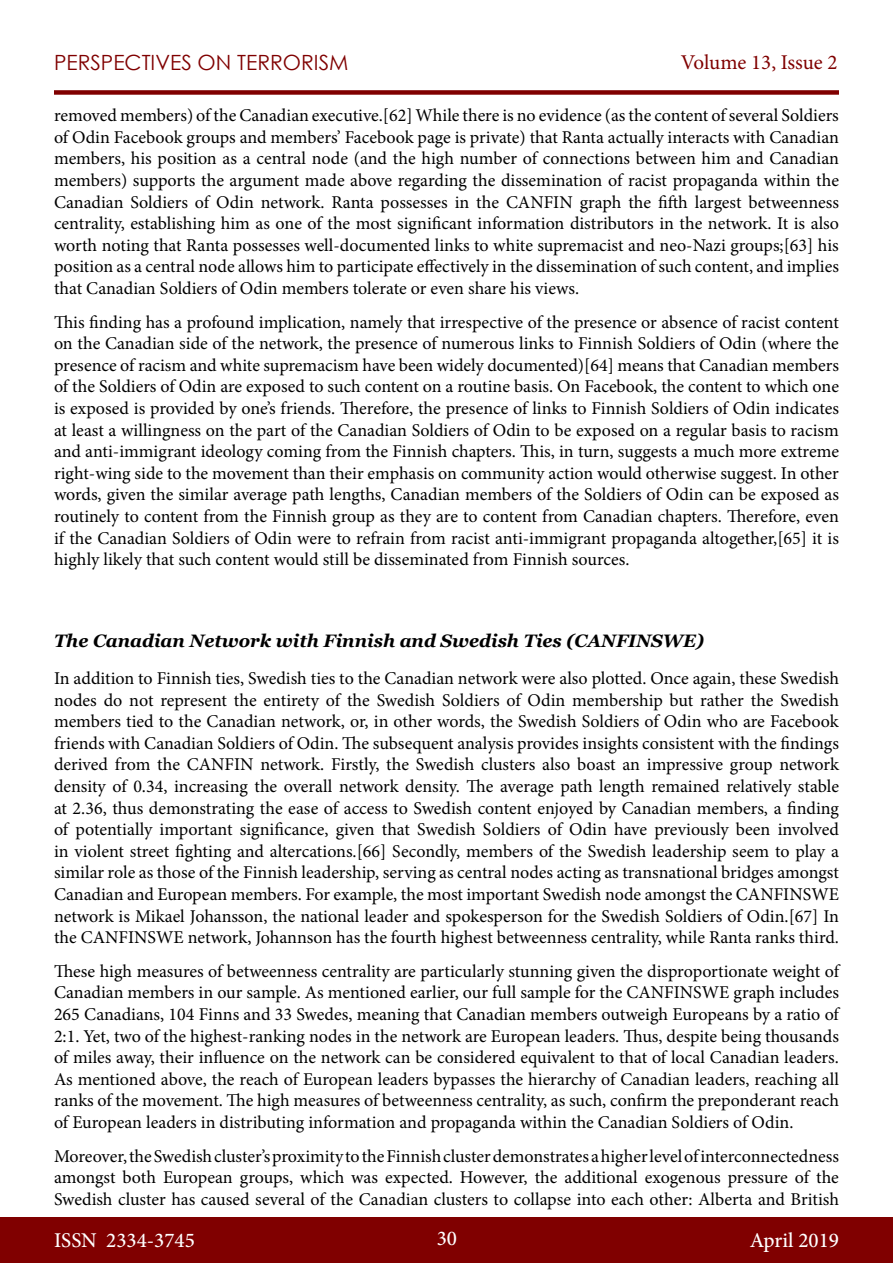
<style>
.page{position:relative;width:893px;height:1263px;background:#fff}
.page>*{position:absolute;margin:0;border:0;box-sizing:border-box;transform-origin:0 0}
.t1{font:500 21px "Minion Pro";color:#fff}
.t2{font:21px "Century Gothic";color:#800000}
.t3{font:21px "Minion Pro";letter-spacing:-.005em;color:#800000}
.t4{font:18px/21.6px "Minion Pro";color:#000;text-align:justify}
.t5{font:italic 700 18px "Georgia";color:#000}
</style>
<div class="page">
<div style="left:0;top:1217px;width:893px;height:46px;background:#800000"></div>
<div style="left:54px;top:90px;width:785px;height:5px;background:#800000"></div>
<p class="t2" style="left:54px;top:47px;width:296px">PERSPECTIVES ON TERRORISM</p>
<p class="t3" style="left:681px;top:48px;width:158px">Volume 13, Issue 2</p>
<p class="t4" style="left:54px;top:105px;width:787px">removed members) of the Canadian executive.[62] While there is no evidence (as the content of several Soldiers of Odin Facebook groups and members’ Facebook page is private) that Ranta actually interacts with Canadian members, his position as a central node (and the high number of connections between him and Canadian members) supports the argument made above regarding the dissemination of racist propaganda within the Canadian Soldiers of Odin network. Ranta possesses in the CANFIN graph the fifth largest betweenness centrality, establishing him as one of the most significant information distributors in the network. It is also worth noting that Ranta possesses well-documented links to white supremacist and neo-Nazi groups;[63] his position as a central node allows him to participate effectively in the dissemination of such content, and implies that Canadian Soldiers of Odin members tolerate or even share his views.</p>
<p class="t4" style="left:54px;top:311px;width:787px">This finding has a profound implication, namely that irrespective of the presence or absence of racist content on the Canadian side of the network, the presence of numerous links to Finnish Soldiers of Odin (where the presence of racism and white supremacism have been widely documented)[64] means that Canadian members of the Soldiers of Odin are exposed to such content on a routine basis. On Facebook, the content to which one is exposed is provided by one’s friends. Therefore, the presence of links to Finnish Soldiers of Odin indicates at least a willingness on the part of the Canadian Soldiers of Odin to be exposed on a regular basis to racism and anti-immigrant ideology coming from the Finnish chapters. This, in turn, suggests a much more extreme right-wing side to the movement than their emphasis on community action would otherwise suggest. In other words, given the similar average path lengths, Canadian members of the Soldiers of Odin can be exposed as routinely to content from the Finnish group as they are to content from Canadian chapters. Therefore, even if the Canadian Soldiers of Odin were to refrain from racist anti-immigrant propaganda altogether,[65] it is highly likely that such content would still be disseminated from Finnish sources.</p>
<p class="t5" style="left:54px;top:629px;width:652px">The Canadian Network with Finnish and Swedish Ties (CANFINSWE)</p>
<p class="t4" style="left:54px;top:667px;width:787px">In addition to Finnish ties, Swedish ties to the Canadian network were also plotted. Once again, these Swedish nodes do not represent the entirety of the Swedish Soldiers of Odin membership but rather the Swedish members tied to the Canadian network, or, in other words, the Swedish Soldiers of Odin who are Facebook friends with Canadian Soldiers of Odin. The subsequent analysis provides insights consistent with the findings derived from the CANFIN network. Firstly, the Swedish clusters also boast an impressive group network density of 0.34, increasing the overall network density. The average path length remained relatively stable at 2.36, thus demonstrating the ease of access to Swedish content enjoyed by Canadian members, a finding of potentially important significance, given that Swedish Soldiers of Odin have previously been involved in violent street fighting and altercations.[66] Secondly, members of the Swedish leadership seem to play a similar role as those of the Finnish leadership, serving as central nodes acting as transnational bridges amongst Canadian and European members. For example, the most important Swedish node amongst the CANFINSWE network is Mikael Johansson, the national leader and spokesperson for the Swedish Soldiers of Odin.[67] In the CANFINSWE network, Johannson has the fourth highest betweenness centrality, while Ranta ranks third.</p>
<p class="t4" style="left:54px;top:960px;width:786px">These high measures of betweenness centrality are particularly stunning given the disproportionate weight of Canadian members in our sample. As mentioned earlier, our full sample for the CANFINSWE graph includes 265 Canadians, 104 Finns and 33 Swedes, meaning that Canadian members outweigh Europeans by a ratio of 2:1. Yet, two of the highest-ranking nodes in the network are European leaders. Thus, despite being thousands of miles away, their influence on the network can be considered equivalent to that of local Canadian leaders.<br>As mentioned above, the reach of European leaders bypasses the hierarchy of Canadian leaders, reaching all ranks of the movement. The high measures of betweenness centrality, as such, confirm the preponderant reach of European leaders in distributing information and propaganda within the Canadian Soldiers of Odin.</p>
<p class="t4" style="left:54px;top:1145px;width:786px">Moreover, the Swedish cluster’s proximity to the Finnish cluster demonstrates a higher level of interconnectedness amongst both European groups, which was expected. However, the additional exogenous pressure of the Swedish cluster has caused several of the Canadian clusters to collapse into each other: Alberta and British</p>
<p class="t1" style="left:54px;top:1226px;width:142px">ISSN 2334-3745</p>
<p class="t1" style="left:437px;top:1224px;width:22px">30</p>
<p class="t1" style="left:750px;top:1226px;width:91px">April 2019</p>
</div>
